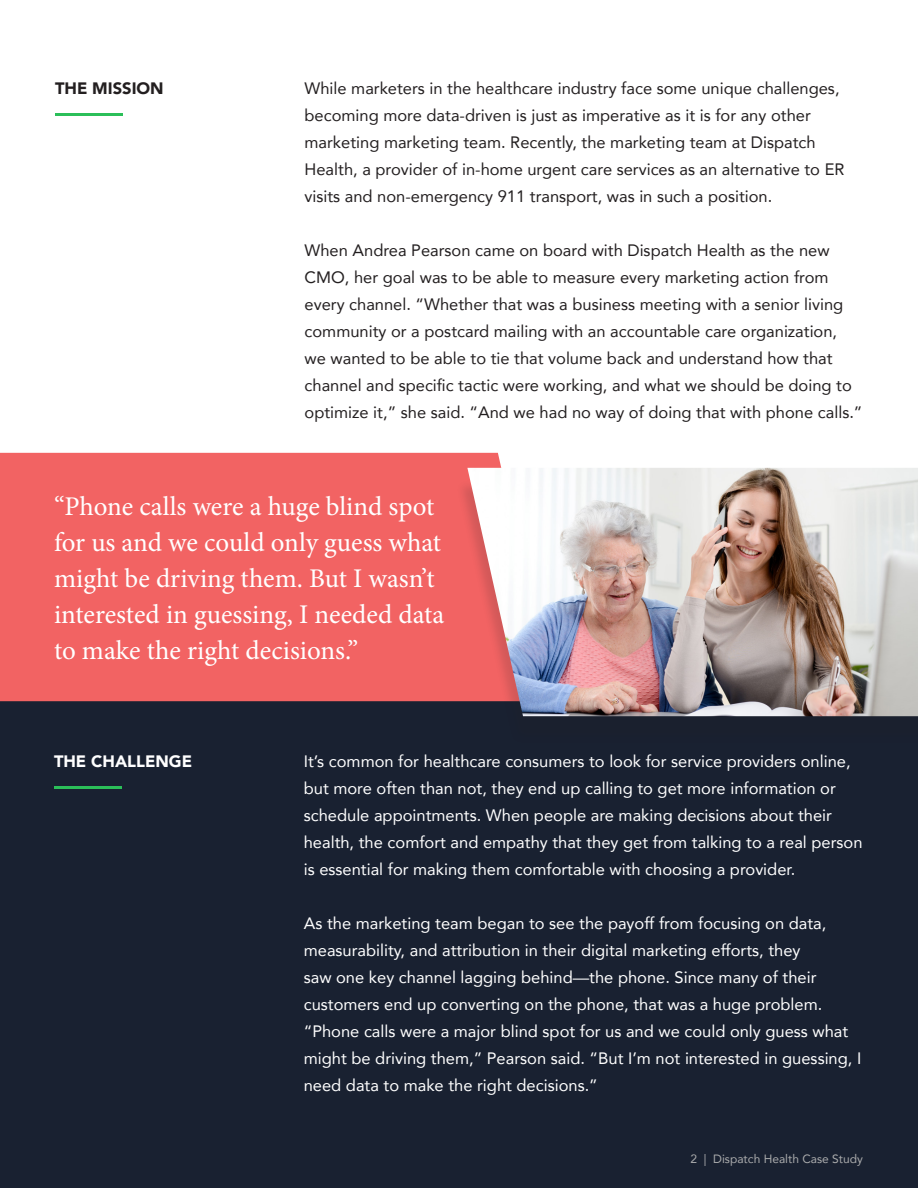
<style>
.page{position:relative;width:918px;height:1188px;background:#fff}
.page>*{position:absolute;margin:0;border:0;box-sizing:border-box;transform-origin:0 0}
.t1{font:27px/36px "Minion Pro";color:#fff}
.t2{font:16.5px/27px "Avenir";color:#231f20}
.t3{font:16.5px/27px "Avenir";color:#fff}
.t4{font:900 16.5px "Avenir";color:#fff}
.t5{font:900 16.5px "Avenir";color:#231f20}
.t6{font:12px "Avenir";color:#abacad}
</style>
<div class="page">
<div style="left:0;top:701px;width:918px;height:487px;background:#192131"></div>
<div style="left:0;top:453px;width:502px;height:248px;background:#f26363"></div>
<hr style="left:55px;top:113px;width:68px;height:3px;background:#2bbf59">
<hr style="left:54px;top:786px;width:68px;height:3px;background:#2bbf59">
<div style="left:455px;top:479px;width:463px;height:266px;background:#231f20;opacity:.15"></div>
<img style="left:467px;top:468px;width:451px;height:248px">
<p class="t5" style="left:55px;top:74px;width:110px">THE MISSION</p>
<p class="t2" style="left:305px;top:74px;width:542px">While marketers in the healthcare industry face some unique challenges, becoming more data-driven is just as imperative as it is for any other marketing marketing team. Recently, the marketing team at Dispatch Health, a provider of in-home urgent care services as an alternative to ER visits and non-emergency 911 transport, was in such a position.</p>
<p class="t2" style="left:305px;top:236px;width:559px">When Andrea Pearson came on board with Dispatch Health as the new CMO, her goal was to be able to measure every marketing action from every channel. “Whether that was a business meeting with a senior living community or a postcard mailing with an accountable care organization, we wanted to be able to tie that volume back and understand how that channel and specific tactic were working, and what we should be doing to optimize it,” she said. “And we had no way of doing that with phone calls.”</p>
<p class="t1" style="left:54px;top:488px;width:392px">“Phone calls were a huge blind spot for us and we could only guess what might be driving them. But I wasn’t interested in guessing, I needed data to make the right decisions.”</p>
<p class="t4" style="left:54px;top:747px;width:140px">THE CHALLENGE</p>
<p class="t3" style="left:304px;top:747px;width:560px">It’s common for healthcare consumers to look for service providers online, but more often than not, they end up calling to get more information or schedule appointments. When people are making decisions about their health, the comfort and empathy that they get from talking to a real person is essential for making them comfortable with choosing a provider.</p>
<p class="t3" style="left:304px;top:909px;width:559px">As the marketing team began to see the payoff from focusing on data, measurability, and attribution in their digital marketing efforts, they<br>saw one key channel lagging behind—the phone. Since many of their customers end up converting on the phone, that was a huge problem. “Phone calls were a major blind spot for us and we could only guess what might be driving them,” Pearson said. “But I’m not interested in guessing, I need data to make the right decisions.”</p>
<p class="t6" style="left:691px;top:1149px;width:174px">2 | Dispatch Health Case Study</p>
</div>
